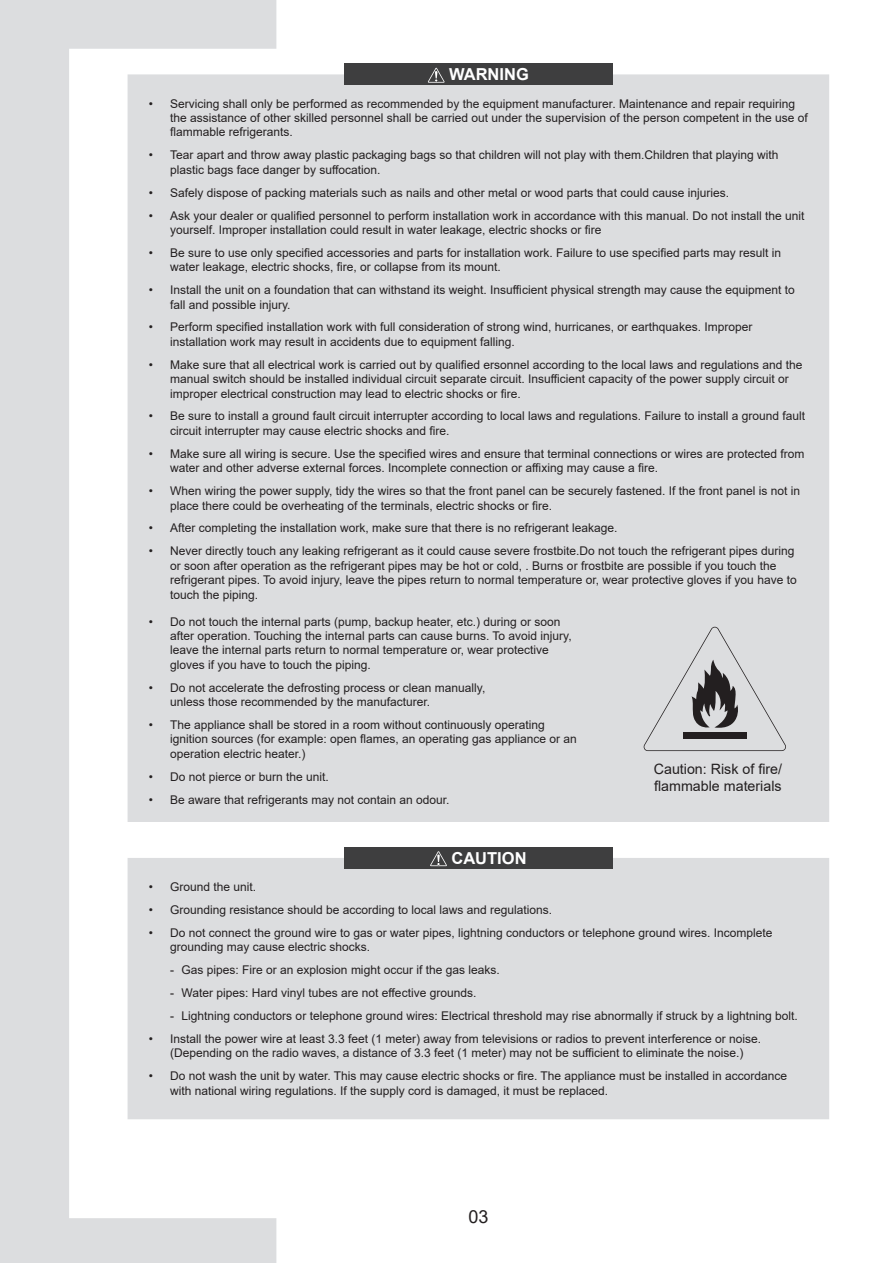
<style>
.page{position:relative;width:893px;height:1263px;background:#fff}
.page>*{position:absolute;margin:0;border:0;box-sizing:border-box;transform-origin:0 0}
.t1{font:18px "Arial";color:#231f20}
.t2{font:700 16.5px "Arial";color:#fff}
.段落样式1{font:14.25px/17.1px "Arial";color:#231f20}
.t3{font:12px/14.4px "Arial";color:#231f20}
</style>
<div class="page">
<svg style="left:0;top:0;width:276px;height:1263px;fill:#dcdddf"></svg>
<div style="left:128px;top:74px;width:701px;height:748px;background:#dcdddf"></div>
<svg style="left:644px;top:627px;width:142px;height:124px;background:#c7c7c9"></svg>
<div style="left:683px;top:732px;width:63px;height:6px;background:#231f20"></div>
<div style="left:344px;top:64px;width:268px;height:21px;background:#3e3e3f"></div>
<svg style="left:428px;top:68px;width:17px;height:15px"></svg>
<div style="left:128px;top:858px;width:701px;height:261px;background:#dcdddf"></div>
<div style="left:344px;top:847px;width:268px;height:21px;background:#3e3e3f"></div>
<svg style="left:430px;top:851px;width:17px;height:15px"></svg>
<p class="t2" style="left:449px;top:63px;width:81px">WARNING</p>
<p class="t3" style="left:170px;top:96px;width:639px;text-indent:-21px">• Servicing shall only be performed as recommended by the equipment manufacturer. Maintenance and repair requiring the assistance of other skilled personnel shall be carried out under the supervision of the person competent in the use of flammable refrigerants.</p>
<p class="t3" style="left:170px;top:148px;width:610px;text-indent:-21px">• Tear apart and throw away plastic packaging bags so that children will not play with them.Children that playing with plastic bags face danger by suffocation.</p>
<p class="t3" style="left:149px;top:185px;width:582px">• Safely dispose of packing materials such as nails and other metal or wood parts that could cause injuries.</p>
<p class="t3" style="left:170px;top:208px;width:636px;text-indent:-21px">• Ask your dealer or qualified personnel to perform installation work in accordance with this manual. Do not install the unit yourself. Improper installation could result in water leakage, electric shocks or fire</p>
<p class="t3" style="left:170px;top:245px;width:612px;text-indent:-21px">• Be sure to use only specified accessories and parts for installation work. Failure to use specified parts may result in water leakage, electric shocks, fire, or collapse from its mount.</p>
<p class="t3" style="left:170px;top:283px;width:626px;text-indent:-21px">• Install the unit on a foundation that can withstand its weight. Insufficient physical strength may cause the equipment to fall and possible injury.</p>
<p class="t3" style="left:170px;top:320px;width:584px;text-indent:-21px">• Perform specified installation work with full consideration of strong wind, hurricanes, or earthquakes. Improper installation work may result in accidents due to equipment falling.</p>
<p class="t3" style="left:170px;top:357px;width:634px;text-indent:-21px">• Make sure that all electrical work is carried out by qualified ersonnel according to the local laws and regulations and the manual switch should be installed individual circuit separate circuit. Insufficient capacity of the power supply circuit or improper electrical construction may lead to electric shocks or fire.</p>
<p class="t3" style="left:170px;top:409px;width:636px;text-indent:-21px">• Be sure to install a ground fault circuit interrupter according to local laws and regulations. Failure to install a ground fault circuit interrupter may cause electric shocks and fire.</p>
<p class="t3" style="left:170px;top:446px;width:636px;text-indent:-21px">• Make sure all wiring is secure. Use the specified wires and ensure that terminal connections or wires are protected from water and other adverse external forces. Incomplete connection or affixing may cause a fire.</p>
<p class="t3" style="left:170px;top:484px;width:632px;text-indent:-21px">• When wiring the power supply, tidy the wires so that the front panel can be securely fastened. If the front panel is not in place there could be overheating of the terminals, electric shocks or fire.</p>
<p class="t3" style="left:149px;top:521px;width:470px">• After completing the installation work, make sure that there is no refrigerant leakage.</p>
<p class="t3" style="left:170px;top:544px;width:628px;text-indent:-21px">• Never directly touch any leaking refrigerant as it could cause severe frostbite.Do not touch the refrigerant pipes during or soon after operation as the refrigerant pipes may be hot or cold, . Burns or frostbite are possible if you touch the refrigerant pipes. To avoid injury, leave the pipes return to normal temperature or, wear protective gloves if you have to touch the piping.</p>
<p class="t3" style="left:170px;top:614px;width:403px;text-indent:-21px">• Do not touch the internal parts (pump, backup heater, etc.) during or soon after operation. Touching the internal parts can cause burns. To avoid injury, leave the internal parts return to normal temperature or, wear protective gloves if you have to touch the piping.</p>
<p class="t3" style="left:170px;top:680px;width:317px;text-indent:-21px">• Do not accelerate the defrosting process or clean manually, unless those recommended by the manufacturer.</p>
<p class="t3" style="left:170px;top:717px;width:408px;text-indent:-21px">• The appliance shall be stored in a room without continuously operating ignition sources (for example: open flames, an operating gas appliance or an operation electric heater.)</p>
<p class="t3" style="left:149px;top:769px;width:182px">• Do not pierce or burn the unit.</p>
<p class="t3" style="left:149px;top:792px;width:302px">• Be aware that refrigerants may not contain an odour.</p>
<p class="段落样式1" style="left:654px;top:760px;width:130px">Caution: Risk of fire/ flammable materials</p>
<p class="t2" style="left:451px;top:846px;width:77px">CAUTION</p>
<p class="t3" style="left:149px;top:880px;width:109px">• Ground the unit.</p>
<p class="t3" style="left:149px;top:902px;width:405px">• Grounding resistance should be according to local laws and regulations.</p>
<p class="t3" style="left:170px;top:925px;width:604px;text-indent:-21px">• Do not connect the ground wire to gas or water pipes, lightning conductors or telephone ground wires. Incomplete grounding may cause electric shocks.</p>
<p class="t3" style="left:170px;top:963px;width:331px">- Gas pipes: Fire or an explosion might occur if the gas leaks.</p>
<p class="t3" style="left:170px;top:986px;width:308px">- Water pipes: Hard vinyl tubes are not effective grounds.</p>
<p class="t3" style="left:170px;top:1008px;width:629px">- Lightning conductors or telephone ground wires: Electrical threshold may rise abnormally if struck by a lightning bolt.</p>
<p class="t3" style="left:149px;top:1031px;width:614px;text-align:center">• Install the power wire at least 3.3 feet (1 meter) away from televisions or radios to prevent interference or noise. (Depending on the radio waves, a distance of 3.3 feet (1 meter) may not be sufficient to eliminate the noise.)</p>
<p class="t3" style="left:170px;top:1069px;width:619px;text-indent:-21px">• Do not wash the unit by water. This may cause electric shocks or fire. The appliance must be installed in accordance with national wiring regulations. If the supply cord is damaged, it must be replaced.</p>
<h1 class="t1" style="left:468px;top:1204px;width:22px">03</h1>
</div>
